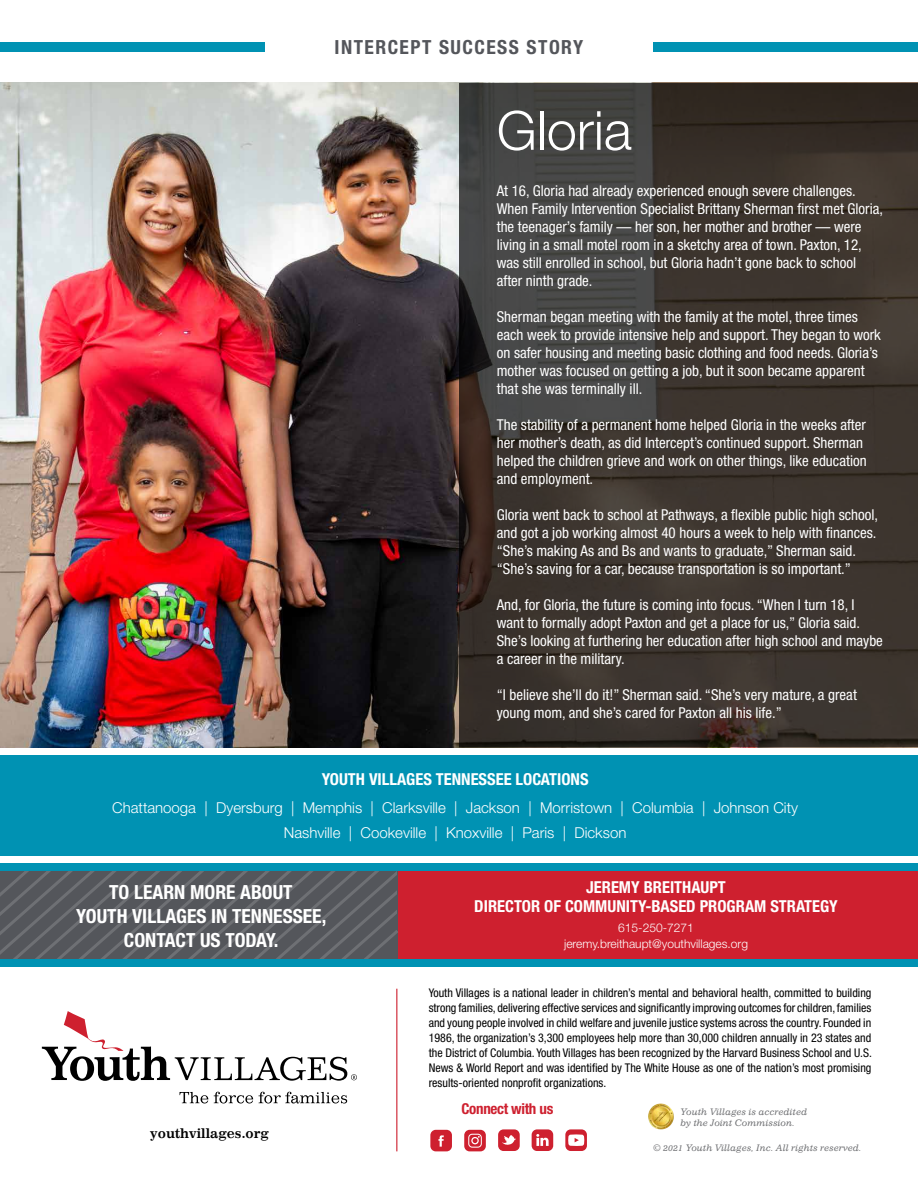
<style>
.page{position:relative;width:918px;height:1188px;background:#fff}
.page>*{position:absolute;margin:0;border:0;box-sizing:border-box;transform-origin:0 0}
.t1{font:300 54px "Helvetica Neue LT Std";color:#fff}
.t2{font:700 condensed 19.5px/24px "Helvetica Neue LT Std";color:#fff;text-align:center}
.t3{font:700 condensed 19.5px "Helvetica Neue LT Std";letter-spacing:.075em;color:#54565b}
.t4{font:700 condensed 16.5px/19.5px "Helvetica Neue LT Std";color:#fff;text-align:center}
.t5{font:condensed 15px/18px "Helvetica Neue LT Std";color:#fff}
.t6{font:300 15px/25.5px "Helvetica Neue LT Std";color:#fff;text-align:center}
.t7{font:700 condensed 15px "Helvetica Neue LT Std";letter-spacing:-.02em;color:#ce202f}
.t8{font:700 13.5px "Impressum";color:#000}
.t9{font:condensed 12px/15px "Helvetica Neue LT Std";color:#000;text-align:justify}
.t10{font:300 12px/16.5px "Helvetica Neue LT Std";color:#fff;text-align:center}
.t11{font:italic 9px/10.8px "Impressum";color:#6d6e71}
</style>
<div class="page">
<img style="left:0;top:83px;width:459px;height:664px">
<svg style="left:459px;top:83px;width:459px;height:664px;background:#3d3631"></svg>
<div style="left:0;top:861px;width:918px;height:106px;background:#ce202f"></div>
<img style="left:648px;top:1104px;width:12px;height:20px">
<hr style="left:396px;top:989px;width:1px;height:162px;background:#ce202f">
<div style="left:0;top:755px;width:918px;height:115px;background:#0092b3"></div>
<div style="left:0;top:856px;width:918px;height:7px;background:#fff"></div>
<div style="left:0;top:42px;width:265px;height:10px;background:#0092b3"></div>
<div style="left:653px;top:42px;width:265px;height:10px;background:#0092b3"></div>
<svg style="left:0;top:871px;width:398px;height:88px;background:#595b60"></svg>
<div style="left:0;top:959px;width:918px;height:8px;background:#0092b3"></div>
<div style="left:0;top:863px;width:918px;height:8px;background:#0092b3"></div>
<div style="left:498px;top:1129px;width:22px;height:22px;background:#ce202f;border-radius:5px"></div>
<svg style="left:502px;top:1135px;width:14px;height:10px"></svg>
<div style="left:464px;top:1130px;width:22px;height:21px;background:#ce202f;border-radius:5px"></div>
<svg style="left:468px;top:1134px;width:14px;height:14px"></svg>
<div style="left:430px;top:1130px;width:22px;height:21px;background:#ce202f;border-radius:5px"></div>
<svg style="left:438px;top:1135px;width:6px;height:12px"></svg>
<div style="left:565px;top:1129px;width:22px;height:22px;background:#ce202f;border-radius:5px"></div>
<svg style="left:568px;top:1134px;width:16px;height:12px"></svg>
<div style="left:532px;top:1129px;width:21px;height:22px;background:#ce202f;border-radius:5px"></div>
<svg style="left:536px;top:1134px;width:13px;height:12px"></svg>
<svg style="left:42px;top:1011px;width:315px;height:70px"></svg>
<svg style="left:180px;top:1092px;width:28px;height:11px"></svg>
<svg style="left:214px;top:1092px;width:39px;height:11px"></svg>
<svg style="left:259px;top:1092px;width:88px;height:11px"></svg>
<h2 class="t3" style="left:335px;top:36px;width:250px">INTERCEPT SUCCESS STORY</h2>
<h1 class="t1" style="left:497px;top:98px;width:137px">Gloria</h1>
<p class="t5" style="left:497px;top:182px;width:388px">At 16, Gloria had already experienced enough severe challenges.<br>When Family Intervention Specialist Brittany Sherman first met Gloria, the teenager’s family — her son, her mother and brother — were living in a small motel room in a sketchy area of town. Paxton, 12, was still enrolled in school, but Gloria hadn’t gone back to school after ninth grade.</p>
<p class="t5" style="left:497px;top:308px;width:386px">Sherman began meeting with the family at the motel, three times each week to provide intensive help and support. They began to work on safer housing and meeting basic clothing and food needs. Gloria’s mother was focused on getting a job, but it soon became apparent that she was terminally ill.</p>
<p class="t5" style="left:497px;top:416px;width:371px">The stability of a permanent home helped Gloria in the weeks after her mother’s death, as did Intercept’s continued support. Sherman helped the children grieve and work on other things, like education and employment.</p>
<p class="t5" style="left:497px;top:506px;width:383px">Gloria went back to school at Pathways, a flexible public high school, and got a job working almost 40 hours a week to help with finances. “She’s making As and Bs and wants to graduate,” Sherman said. “She’s saving for a car, because transportation is so important.”</p>
<p class="t5" style="left:497px;top:596px;width:388px">And, for Gloria, the future is coming into focus. “When I turn 18, I want to formally adopt Paxton and get a place for us,” Gloria said.<br>She’s looking at furthering her education after high school and maybe a career in the military.</p>
<p class="t5" style="left:497px;top:686px;width:362px">“I believe she’ll do it!” Sherman said. “She’s very mature, a great young mom, and she’s cared for Paxton all his life.”</p>
<p class="t4" style="left:322px;top:769px;width:268px">YOUTH VILLAGES TENNESSEE LOCATIONS</p>
<p class="t6" style="left:112px;top:794px;width:687px">Chattanooga | Dyersburg | Memphis | Clarksville | Jackson | Morristown | Columbia | Johnson City<br>Nashville | Cookeville | Knoxville | Paris | Dickson</p>
<h2 class="t2" style="left:76px;top:880px;width:252px">TO LEARN MORE ABOUT<br>YOUTH VILLAGES IN TENNESSEE,<br>CONTACT US TODAY.</h2>
<p class="t8" style="left:150px;top:1127px;width:120px">youthvillages.org</p>
<p class="t4" style="left:474px;top:877px;width:365px">JEREMY BREITHAUPT<br>DIRECTOR OF COMMUNITY-BASED PROGRAM STRATEGY</p>
<p class="t10" style="left:564px;top:919px;width:185px">615-250-7271 jeremy.breithaupt@youthvillages.org</p>
<p class="t9" style="left:429px;top:985px;width:445px">Youth Villages is a national leader in children’s mental and behavioral health, committed to building strong families, delivering effective services and significantly improving outcomes for children, families and young people involved in child welfare and juvenile justice systems across the country. Founded in 1986, the organization’s 3,300 employees help more than 30,000 children annually in 23 states and the District of Columbia. Youth Villages has been recognized by the Harvard Business School and U.S.<br>News &amp; World Report and was identified by The White House as one of the nation’s most promising results-oriented nonprofit organizations.</p>
<p class="t7" style="left:462px;top:1099px;width:93px">Connect with us</p>
<p class="t11" style="left:680px;top:1106px;width:128px">Youth Villages is accredited by the Joint Commission.</p>
<p class="t11" style="left:653px;top:1142px;width:209px">© 2021 Youth Villages, Inc. All rights reserved.</p>
</div>
